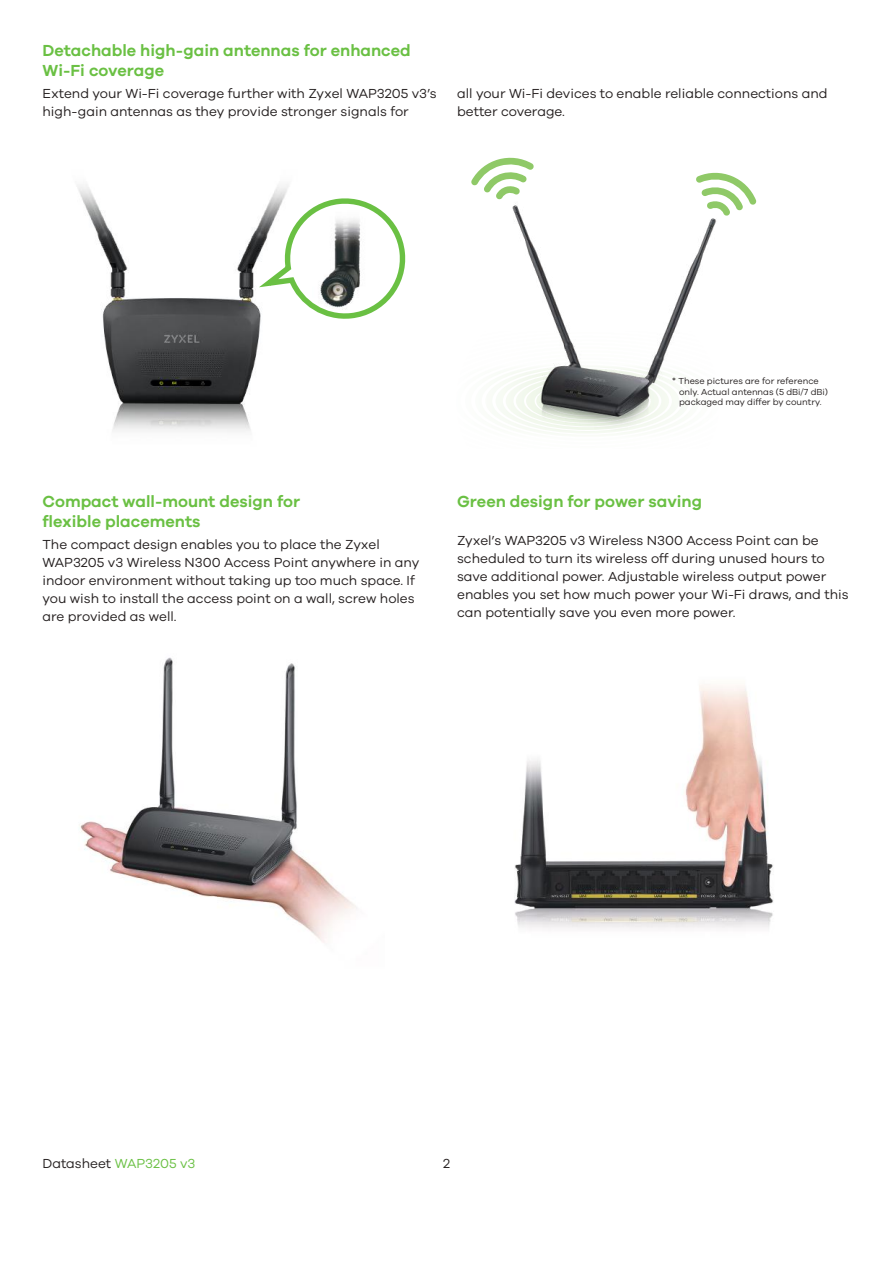
<style>
.page{position:relative;width:893px;height:1263px;background:#fff}
.page>*{position:absolute;margin:0;border:0;box-sizing:border-box;transform-origin:0 0}
.t1{font:600 16.5px/19.8px "Galano Grotesque";color:#6ac043}
.t2{font:13.5px/18px "Galano Grotesque";color:#241f1f}
.t3{font:9px/10.5px "Galano Grotesque";color:#241f1f}
.s1{color:#6ac043}
</style>
<div class="page">
<img style="left:514px;top:684px;width:260px;height:245px">
<img style="left:80px;top:657px;width:277px;height:286px">
<img style="left:77px;top:184px;width:264px;height:248px">
<svg style="left:249px;top:195px;width:156px;height:123px"></svg>
<img style="left:312px;top:206px;width:58px;height:104px">
<img style="left:507px;top:203px;width:209px;height:231px">
<svg style="left:696px;top:172px;width:61px;height:44px"></svg>
<svg style="left:471px;top:157px;width:63px;height:43px"></svg>
<p class="t1" style="left:43px;top:40px;width:370px">Detachable high-gain antennas for enhanced<br>Wi-Fi coverage</p>
<p class="t2" style="left:43px;top:84px;width:396px">Extend your Wi-Fi coverage further with Zyxel WAP3205 v3’s high-gain antennas as they provide stronger signals for</p>
<p class="t2" style="left:457px;top:84px;width:372px">all your Wi-Fi devices to enable reliable connections and better coverage.</p>
<p class="t1" style="left:43px;top:491px;width:259px">Compact wall-mount design for flexible placements</p>
<p class="t2" style="left:43px;top:535px;width:378px">The compact design enables you to place the Zyxel WAP3205 v3 Wireless N300 Access Point anywhere in any indoor environment without taking up too much space. If you wish to install the access point on a wall, screw holes are provided as well.</p>
<p class="t3" style="left:679px;top:375px;width:151px;text-indent:-7px">* These pictures are for reference only. Actual antennas (5 dBi/7 dBi) packaged may differ by country.</p>
<p class="t1" style="left:457px;top:491px;width:246px">Green design for power saving</p>
<p class="t2" style="left:457px;top:531px;width:393px">Zyxel’s WAP3205 v3 Wireless N300 Access Point can be scheduled to turn its wireless off during unused hours to save additional power. Adjustable wireless output power enables you set how much power your Wi-Fi draws, and this can potentially save you even more power.</p>
<p class="t2" style="left:43px;top:1154px;width:154px">Datasheet <span class="s1">WAP3205 v3</span></p>
<p class="t2" style="left:443px;top:1154px;width:8px">2</p>
</div>
